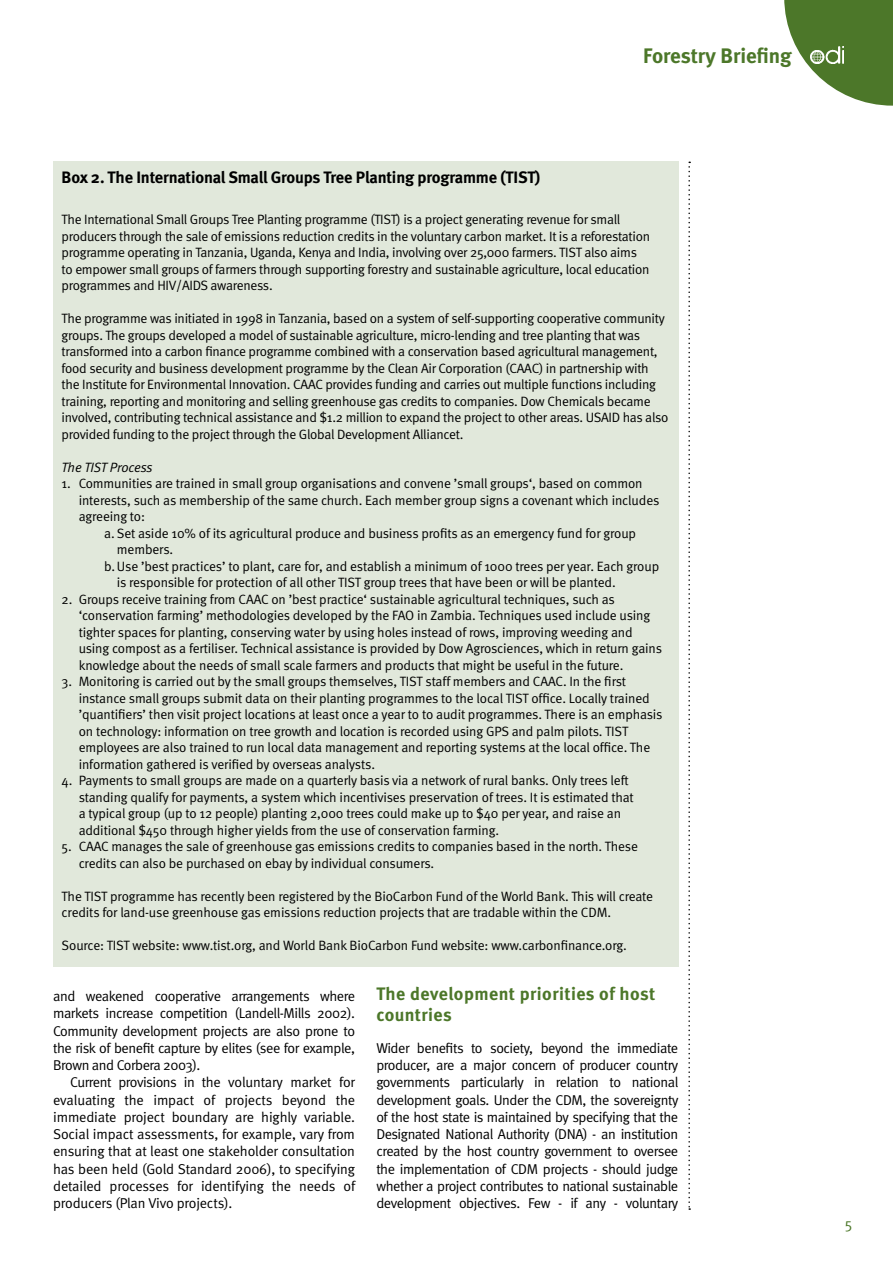
<style>
.page{position:relative;width:893px;height:1263px;background:#fff}
.page>*{position:absolute;margin:0;border:0;box-sizing:border-box;transform-origin:0 0}
.t1{font:700 21px "Meta";color:#4c7729}
._4_Subhead{font:700 18px/21px "Meta";letter-spacing:.025em;color:#4c7729}
.b3_Box_head{font:700 16.5px "Meta";letter-spacing:-.01em;color:#000}
.t2{font:15px "Meta Normal Expert";color:#4c7729}
._1_Body_text{font:14.25px/17.2px "Meta Normal";letter-spacing:-.03em;color:#000;text-align:justify}
._2_Body_no_indent{font:14.25px/17.2px "Meta Normal";letter-spacing:-.03em;color:#000;text-align:justify}
.b1_Box_text{font:13.5px/16.5px "Meta Normal";letter-spacing:-.01em;color:#000}
.b2_Box_text_no_indent{font:13.5px/16.5px "Meta Normal";letter-spacing:-.02em;color:#000}
.b2_Box_text_no_indent-2{font:italic 13.5px "Meta Normal";letter-spacing:-.01em;color:#000}
</style>
<div class="page">
<svg style="left:688px;top:162px;width:2px;height:1048px"></svg>
<svg style="left:784px;top:0;width:109px;height:106px"></svg>
<div style="left:810px;top:45px;width:33px;height:19px;background:#4c7729"></div>
<img style="left:810px;top:46px;width:33px;height:18px">
<div style="left:53px;top:162px;width:625px;height:805px;background:#e1e8db"></div>
<h1 class="t1" style="left:643px;top:43px;width:150px">Forestry Briefing</h1>
<p class="b3_Box_head" style="left:62px;top:167px;width:480px">Box 2. The International Small Groups Tree Planting programme (TIST)</p>
<p class="b2_Box_text_no_indent" style="left:62px;top:211px;width:590px">The International Small Groups Tree Planting programme (TIST) is a project generating revenue for small producers through the sale of emissions reduction credits in the voluntary carbon market. It is a reforestation programme operating in Tanzania, Uganda, Kenya and India, involving over 25,000 farmers. TIST also aims to empower small groups of farmers through supporting forestry and sustainable agriculture, local education programmes and HIV/AIDS awareness.</p>
<p class="b2_Box_text_no_indent" style="left:62px;top:310px;width:608px">The programme was initiated in 1998 in Tanzania, based on a system of self-supporting cooperative community groups. The groups developed a model of sustainable agriculture, micro-lending and tree planting that was transformed into a carbon finance programme combined with a conservation based agricultural management, food security and business development programme by the Clean Air Corporation (CAAC) in partnership with the Institute for Environmental Innovation. CAAC provides funding and carries out multiple functions including training, reporting and monitoring and selling greenhouse gas credits to companies. Dow Chemicals became involved, contributing technical assistance and $1.2 million to expand the project to other areas. USAID has also provided funding to the project through the Global Development Alliancet.</p>
<p class="b2_Box_text_no_indent-2" style="left:62px;top:459px;width:93px">The TIST Process</p>
<p class="b1_Box_text" style="left:79px;top:475px;width:582px;text-indent:-17px">1. Communities are trained in small group organisations and convene ’small groups‘, based on common interests, such as membership of the same church. Each member group signs a covenant which includes agreeing to:</p>
<p class="b1_Box_text" style="left:117px;top:524px;width:521px;text-indent:-13px">a. Set aside 10% of its agricultural produce and business profits as an emergency fund for group members.</p>
<p class="b1_Box_text" style="left:117px;top:557px;width:544px;text-indent:-13px">b. Use ’best practices’ to plant, care for, and establish a minimum of 1000 trees per year. Each group is responsible for protection of all other TIST group trees that have been or will be planted.</p>
<p class="b1_Box_text" style="left:79px;top:590px;width:585px;text-indent:-17px">2. Groups receive training from CAAC on ’best practice‘ sustainable agricultural techniques, such as ‘conservation farming’ methodologies developed by the FAO in Zambia. Techniques used include using tighter spaces for planting, conserving water by using holes instead of rows, improving weeding and using compost as a fertiliser. Technical assistance is provided by Dow Agrosciences, which in return gains knowledge about the needs of small scale farmers and products that might be useful in the future.</p>
<p class="b1_Box_text" style="left:79px;top:673px;width:585px;text-indent:-17px">3. Monitoring is carried out by the small groups themselves, TIST staff members and CAAC. In the first instance small groups submit data on their planting programmes to the local TIST office. Locally trained ’quantifiers’ then visit project locations at least once a year to to audit programmes. There is an emphasis on technology: information on tree growth and location is recorded using GPS and palm pilots. TIST employees are also trained to run local data management and reporting systems at the local office. The information gathered is verified by overseas analysts.</p>
<p class="b1_Box_text" style="left:79px;top:772px;width:557px;text-indent:-17px">4. Payments to small groups are made on a quarterly basis via a network of rural banks. Only trees left standing qualify for payments, a system which incentivises preservation of trees. It is estimated that a typical group (up to 12 people) planting 2,000 trees could make up to $40 per year, and raise an additional $450 through higher yields from the use of conservation farming.</p>
<p class="b1_Box_text" style="left:79px;top:838px;width:561px;text-indent:-17px">5. CAAC manages the sale of greenhouse gas emissions credits to companies based in the north. These credits can also be purchased on ebay by individual consumers.</p>
<p class="b2_Box_text_no_indent" style="left:62px;top:887px;width:593px">The TIST programme has recently been registered by the BioCarbon Fund of the World Bank. This will create credits for land-use greenhouse gas emissions reduction projects that are tradable within the CDM.</p>
<p class="b2_Box_text_no_indent" style="left:62px;top:937px;width:567px">Source: TIST website: www.tist.org, and World Bank BioCarbon Fund website: www.carbonfinance.org.</p>
<p class="_1_Body_text" style="left:53px;top:987px;width:303px">and weakened cooperative arrangements where markets increase competition (Landell-Mills 2002).<br>Community development projects are also prone to the risk of benefit capture by elites (see for example, Brown and Corbera 2003).</p>
<p class="_1_Body_text" style="left:53px;top:1074px;width:304px;text-indent:17px">Current provisions in the voluntary market for evaluating the impact of projects beyond the immediate project boundary are highly variable.<br>Social impact assessments, for example, vary from ensuring that at least one stakeholder consultation has been held (Gold Standard 2006), to specifying detailed processes for identifying the needs of producers (Plan Vivo projects).</p>
<p class="_4_Subhead" style="left:376px;top:982px;width:280px">The development priorities of host countries</p>
<p class="_2_Body_no_indent" style="left:376px;top:1039px;width:304px">Wider benefits to society, beyond the immediate producer, are a major concern of producer country governments particularly in relation to national development goals. Under the CDM, the sovereignty of the host state is maintained by specifying that the Designated National Authority (DNA) - an institution created by the host country government to oversee the implementation of CDM projects - should judge whether a project contributes to national sustainable development objectives. Few - if any - voluntary</p>
<p class="t2" style="left:845px;top:1218px;width:9px">5</p>
</div>
